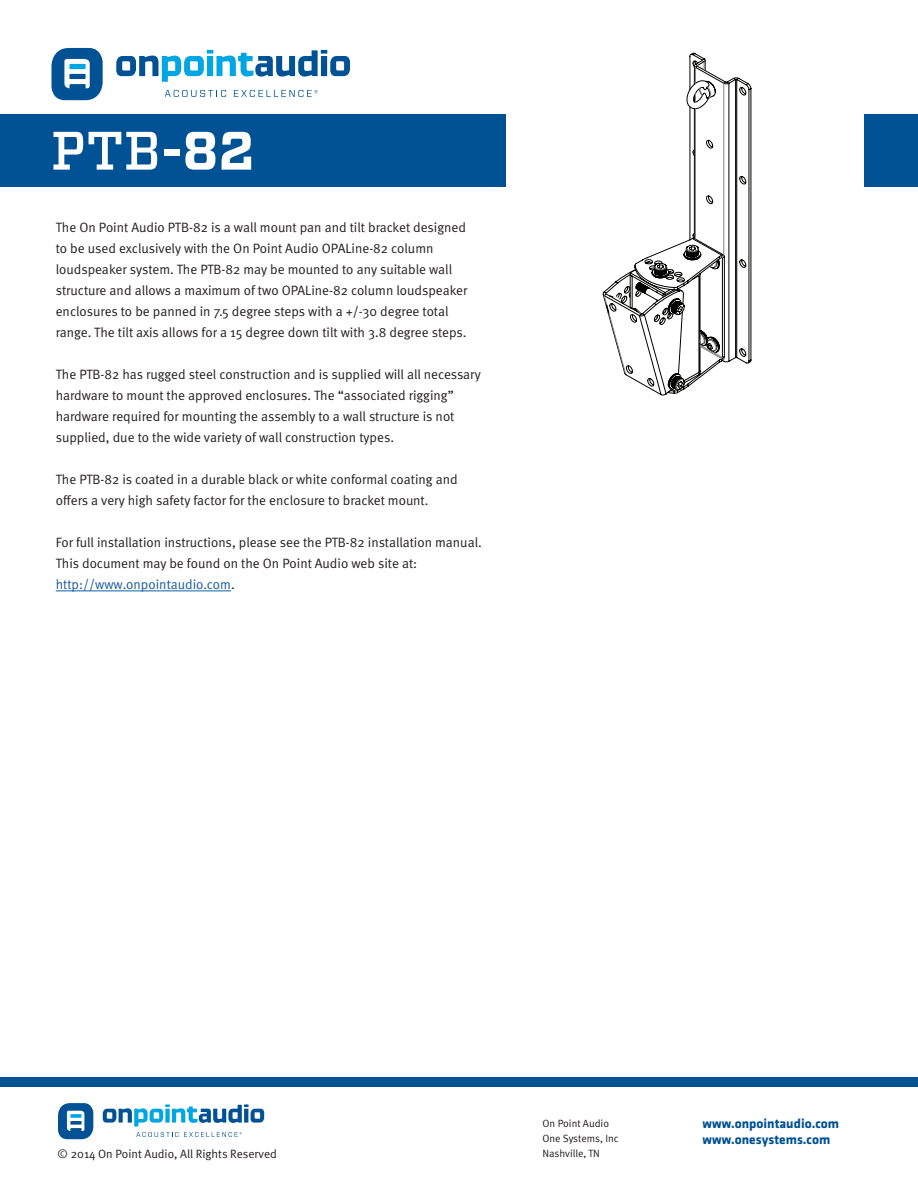
<style>
.page{position:relative;width:918px;height:1188px;background:#fff}
.page>*{position:absolute;margin:0;border:0;box-sizing:border-box;transform-origin:0 0}
.t1{font:500 54px "Vitesse";color:#fff}
.t2{font:14.4px "Myriad Pro";color:#040503}
.t3{font:13.5px/21px "Meta Normal";color:#231f20}
.t4{font:700 13.5px "Klavika";color:#005294}
.t5{font:13.5px "Meta Normal";color:#175d9e}
.t6{font:12px "Meta Normal";color:#231f20}
.t7{font:10.5px "Meta Normal";color:#231f20}
.s1{font-weight:700}
.s2{color:#231f20}
</style>
<div class="page">
<div style="left:0;top:114px;width:505px;height:73px;background:#005294"></div>
<div style="left:864px;top:114px;width:54px;height:73px;background:#005294"></div>
<hr style="left:56px;top:591px;width:175px;height:1px;background:#175d9e">
<svg style="left:116px;top:50px;width:234px;height:32px"></svg>
<svg style="left:51px;top:48px;width:52px;height:52px"></svg>
<svg style="left:165px;top:90px;width:61px;height:7px"></svg>
<svg style="left:234px;top:90px;width:84px;height:7px"></svg>
<svg style="left:103px;top:1104px;width:161px;height:22px"></svg>
<svg style="left:58px;top:1103px;width:35px;height:36px"></svg>
<svg style="left:136px;top:1132px;width:106px;height:5px"></svg>
<div style="left:0;top:1077px;width:918px;height:10px;background:#005294"></div>
<svg style="left:602px;top:52px;width:150px;height:344px"></svg>
<p class="t1" style="left:51px;top:115px;width:205px">PTB<span class="s1">-82</span></p>
<p class="t3" style="left:56px;top:217px;width:413px">The On Point Audio PTB-82 is a wall mount pan and tilt bracket designed to be used exclusively with the On Point Audio OPALine-82 column loudspeaker system. The PTB-82 may be mounted to any suitable wall structure and allows a maximum of two OPALine-82 column loudspeaker enclosures to be panned in 7.5 degree steps with a +/-30 degree total range. The tilt axis allows for a 15 degree down tilt with 3.8 degree steps.</p>
<p class="t3" style="left:56px;top:364px;width:427px">The PTB-82 has rugged steel construction and is supplied will all necessary hardware to mount the approved enclosures. The “associated rigging” hardware required for mounting the assembly to a wall structure is not supplied, due to the wide variety of wall construction types.</p>
<p class="t3" style="left:56px;top:469px;width:403px">The PTB-82 is coated in a durable black or white conformal coating and offers a very high safety factor for the enclosure to bracket mount.</p>
<p class="t3" style="left:56px;top:532px;width:428px">For full installation instructions, please see the PTB-82 installation manual.<br>This document may be found on the On Point Audio web site at:</p>
<p class="t5" style="left:56px;top:576px;width:181px">http://www.onpointaudio.com<span class="s2">.</span></p>
<p class="t2" style="left:166px;top:492px;width:35px">101,3</p>
<p class="t6" style="left:58px;top:1147px;width:221px">© 2014 On Point Audio, All Rights Reserved</p>
<p class="t7" style="left:543px;top:1117px;width:68px">On Point Audio</p>
<p class="t7" style="left:543px;top:1132px;width:78px">One Systems, Inc</p>
<p class="t7" style="left:543px;top:1147px;width:59px">Nashville, TN</p>
<p class="t4" style="left:702px;top:1114px;width:138px">www.onpointaudio.com</p>
<p class="t4" style="left:702px;top:1130px;width:129px">www.onesystems.com</p>
</div>
